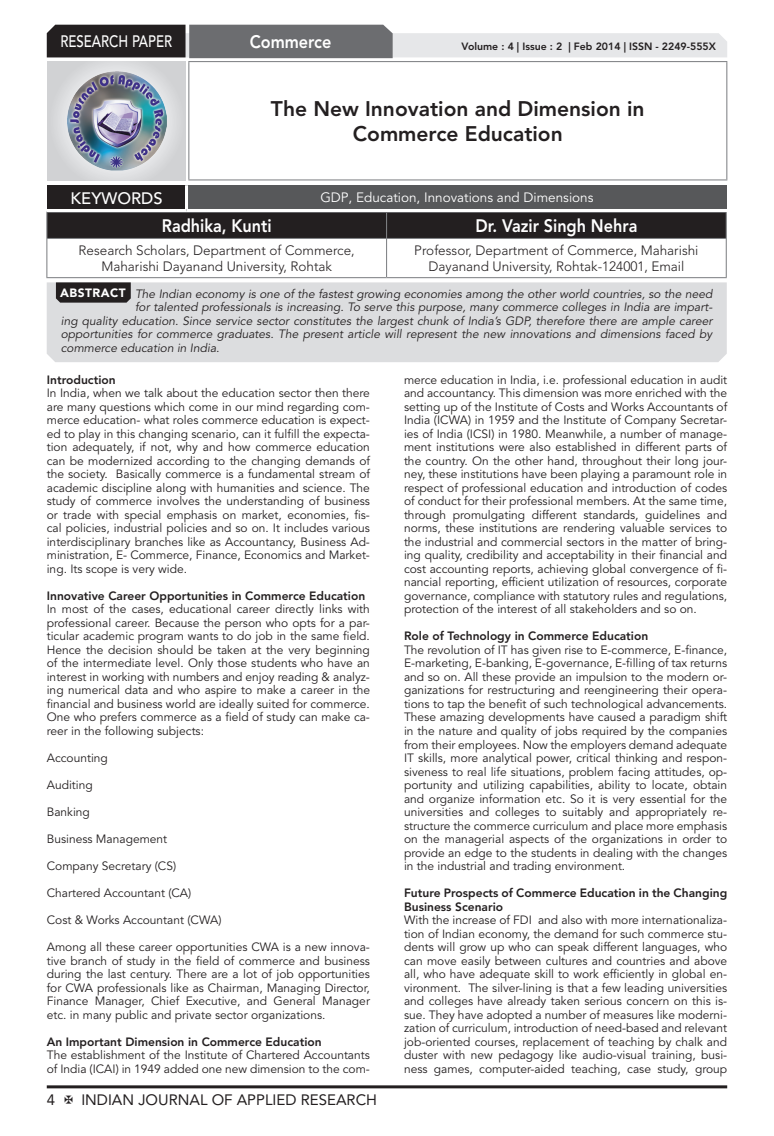
<style>
.page{position:relative;width:774px;height:1136px;background:#fff}
.page>*{position:absolute;margin:0;border:0;box-sizing:border-box;transform-origin:0 0}
.Articles_Head{font:800 21px "Avenir LT Std";color:#231f20}
.Author_Name{font:800 18px "Avenir LT Std";color:#fff;scale:.9 1}
.Subject_Name{font:800 18px "Avenir LT Std";color:#fff;scale:.9 1}
.Address{font:500 16.5px "Avenir LT Std";color:#fff;scale:.8 1}
.Address-2{font:500 16.5px "Avenir LT Std";color:#fff}
.t1{font:15px "Avenir LT Std";color:#231f20}
.Address-3{font:300 13.5px/16.2px "Avenir LT Std";color:#231f20;text-align:center}
.Address-4{font:13.5px "Avenir LT Std";color:#fff}
.Body_Text{font:12px/13.5px "Avenir LT Std";color:#231f20;text-align:justify}
.Body_Text-2{font:italic 12px "Avenir LT Std";color:#231f20}
.Bold{font:800 12px/13.5px "Avenir LT Std";color:#231f20}
.t2{font:900 12px "Avenir LT Std";letter-spacing:.04em;color:#fff}
.t3{font:800 10.5px "Avenir LT Std";color:#231f20}
</style>
<div class="page">
<hr style="left:47px;top:1085px;width:680px;height:3px;background:#231f20">
<div style="left:48px;top:62px;width:137px;height:118px;background:linear-gradient(to right,#d9dadc,#d8d9db)"></div>
<img style="left:68px;top:71px;width:99px;height:100px">
<svg style="left:47px;top:25px;width:680px;height:33px;background:#9e9e9f"></svg>
<hr style="left:188px;top:61px;width:539px;height:1px;background:#808285">
<hr style="left:188px;top:62px;width:1px;height:117px;background:#808285">
<hr style="left:726px;top:62px;width:1px;height:117px;background:#808285">
<hr style="left:188px;top:179px;width:539px;height:1px;background:#808285">
<hr style="left:46px;top:211px;width:341px;height:1px;background:#808285">
<div style="left:46px;top:212px;width:681px;height:26px;background:#231f20"></div>
<hr style="left:46px;top:238px;width:341px;height:1px;background:#808285">
<hr style="left:46px;top:239px;width:1px;height:38px;background:#808285">
<hr style="left:387px;top:238px;width:340px;height:1px;background:#808285">
<hr style="left:386px;top:239px;width:1px;height:38px;background:#808285">
<hr style="left:726px;top:239px;width:1px;height:38px;background:#808285">
<hr style="left:46px;top:277px;width:341px;height:1px;background:#808285">
<hr style="left:387px;top:277px;width:340px;height:1px;background:#808285">
<div style="left:47px;top:185px;width:139px;height:25px;background:#231f20"></div>
<div style="left:186px;top:185px;width:541px;height:25px;background:#57585a"></div>
<hr style="left:185px;top:185px;width:3px;height:24px;background:#fff">
<hr style="left:47px;top:209px;width:139px;height:3px;background:#fff">
<hr style="left:186px;top:209px;width:541px;height:3px;background:#fff">
<div style="left:47px;top:282px;width:680px;height:80px;background:#dcdddf"></div>
<svg style="left:56px;top:282px;width:75px;height:20px"></svg>
<h3 class="Address" style="left:60px;top:32px;width:141px">RESEARCH PAPER</h3>
<p class="Subject_Name" style="left:250px;top:31px;width:92px">Commerce</p>
<p class="t3" style="left:462px;top:41px;width:256px">Volume : 4 | Issue : 2 | Feb 2014 | ISSN - 2249-555X</p>
<p class="Articles_Head" style="left:271px;top:96px;width:375px">The New Innovation and Dimension in</p>
<p class="Articles_Head" style="left:353px;top:122px;width:211px">Commerce Education</p>
<p class="Address-2" style="left:71px;top:189px;width:94px">KEYWORDS</p>
<p class="Address-4" style="left:320px;top:189px;width:275px">GDP, Education, Innovations and Dimensions</p>
<p class="Author_Name" style="left:162px;top:215px;width:124px">Radhika, Kunti</p>
<p class="Author_Name" style="left:475px;top:215px;width:182px">Dr. Vazir Singh Nehra</p>
<p class="Address-3" style="left:79px;top:242px;width:278px">Research Scholars, Department of Commerce,<br>Maharishi Dayanand University, Rohtak</p>
<p class="Address-3" style="left:414px;top:242px;width:286px">Professor, Department of Commerce, Maharishi<br>Dayanand University, Rohtak-124001, Email</p>
<p class="t2" style="left:60px;top:286px;width:67px">ABSTRACT</p>
<p class="Body_Text-2" style="left:135px;top:287px;width:579px">The Indian economy is one of the fastest growing economies among the other world countries, so the need</p>
<p class="Body_Text-2" style="left:135px;top:300px;width:579px">for talented professionals is increasing. To serve this purpose, many commerce colleges in India are impart-</p>
<p class="Body_Text-2" style="left:61px;top:314px;width:653px">ing quality education. Since service sector constitutes the largest chunk of India’s GDP, therefore there are ample career</p>
<p class="Body_Text-2" style="left:61px;top:327px;width:653px">opportunities for commerce graduates. The present article will represent the new innovations and dimensions faced by</p>
<p class="Body_Text-2" style="left:61px;top:341px;width:160px">commerce education in India.</p>
<p class="Bold" style="left:47px;top:373px;width:70px">Introduction</p>
<p class="Body_Text" style="left:47px;top:386px;width:325px">In India, when we talk about the education sector then there are many questions which come in our mind regarding com&shy;merce education- what roles commerce education is expect&shy;ed to play in this changing scenario, can it fulfill the expecta&shy;tion adequately, if not, why and how commerce education can be modernized according to the changing demands of the society. Basically commerce is a fundamental stream of academic discipline along with humanities and science. The study of commerce involves the understanding of business or trade with special emphasis on market, economies, fis&shy;cal policies, industrial policies and so on. It includes various interdisciplinary branches like as Accountancy, Business Ad&shy;ministration, E- Commerce, Finance, Economics and Market&shy;ing. Its scope is very wide.</p>
<p class="Bold" style="left:47px;top:589px;width:320px">Innovative Career Opportunities in Commerce Education</p>
<p class="Body_Text" style="left:47px;top:602px;width:325px">In most of the cases, educational career directly links with professional career. Because the person who opts for a par&shy;ticular academic program wants to do job in the same field.<br>Hence the decision should be taken at the very beginning of the intermediate level. Only those students who have an interest in working with numbers and enjoy reading &amp; analyz&shy;ing numerical data and who aspire to make a career in the financial and business world are ideally suited for commerce.<br>One who prefers commerce as a field of study can make ca&shy;reer in the following subjects:</p>
<p class="Body_Text" style="left:47px;top:751px;width:63px">Accounting</p>
<p class="Body_Text" style="left:47px;top:778px;width:47px">Auditing</p>
<p class="Body_Text" style="left:47px;top:805px;width:45px">Banking</p>
<p class="Body_Text" style="left:47px;top:832px;width:122px">Business Management</p>
<p class="Body_Text" style="left:47px;top:859px;width:131px">Company Secretary (CS)</p>
<p class="Body_Text" style="left:47px;top:886px;width:146px">Chartered Accountant (CA)</p>
<p class="Body_Text" style="left:47px;top:913px;width:176px">Cost &amp; Works Accountant (CWA)</p>
<p class="Body_Text" style="left:47px;top:940px;width:325px">Among all these career opportunities CWA is a new innova&shy;tive branch of study in the field of commerce and business during the last century. There are a lot of job opportunities for CWA professionals like as Chairman, Managing Director, Finance Manager, Chief Executive, and General Manager etc. in many public and private sector organizations.</p>
<p class="Bold" style="left:47px;top:1034px;width:276px">An Important Dimension in Commerce Education</p>
<p class="Body_Text" style="left:47px;top:1048px;width:325px">The establishment of the Institute of Chartered Accountants of India (ICAI) in 1949 added one new dimension to the com-</p>
<p class="Body_Text" style="left:404px;top:373px;width:325px">merce education in India, i.e. professional education in audit and accountancy. This dimension was more enriched with the setting up of the Institute of Costs and Works Accountants of India (ICWA) in 1959 and the Institute of Company Secretar&shy;ies of India (ICSI) in 1980. Meanwhile, a number of manage&shy;ment institutions were also established in different parts of the country. On the other hand, throughout their long jour&shy;ney, these institutions have been playing a paramount role in respect of professional education and introduction of codes of conduct for their professional members. At the same time, through promulgating different standards, guidelines and norms, these institutions are rendering valuable services to the industrial and commercial sectors in the matter of bring&shy;ing quality, credibility and acceptability in their financial and cost accounting reports, achieving global convergence of fi&shy;nancial reporting, efficient utilization of resources, corporate governance, compliance with statutory rules and regulations, protection of the interest of all stakeholders and so on.</p>
<p class="Bold" style="left:404px;top:629px;width:246px">Role of Technology in Commerce Education</p>
<p class="Body_Text" style="left:404px;top:643px;width:325px">The revolution of IT has given rise to E-commerce, E-finance, E-marketing, E-banking, E-governance, E-filling of tax returns and so on. All these provide an impulsion to the modern or&shy;ganizations for restructuring and reengineering their opera&shy;tions to tap the benefit of such technological advancements.<br>These amazing developments have caused a paradigm shift in the nature and quality of jobs required by the companies from their employees. Now the employers demand adequate IT skills, more analytical power, critical thinking and respon&shy;siveness to real life situations, problem facing attitudes, op&shy;portunity and utilizing capabilities, ability to locate, obtain and organize information etc. So it is very essential for the universities and colleges to suitably and appropriately re&shy;structure the commerce curriculum and place more emphasis on the managerial aspects of the organizations in order to provide an edge to the students in dealing with the changes in the industrial and trading environment.</p>
<p class="Bold" style="left:404px;top:886px;width:325px">Future Prospects of Commerce Education in the Changing<br>Business Scenario</p>
<p class="Body_Text" style="left:404px;top:913px;width:325px">With the increase of FDI and also with more internationaliza&shy;tion of Indian economy, the demand for such commerce stu&shy;dents will grow up who can speak different languages, who can move easily between cultures and countries and above all, who have adequate skill to work efficiently in global en&shy;vironment. The silver-lining is that a few leading universities and colleges have already taken serious concern on this is&shy;sue. They have adopted a number of measures like moderni&shy;zation of curriculum, introduction of need-based and relevant job-oriented courses, replacement of teaching by chalk and duster with new pedagogy like audio-visual training, busi&shy;ness games, computer-aided teaching, case study, group</p>
<p class="t1" style="left:47px;top:1090px;width:10px">4</p>
<p class="t1" style="left:81px;top:1090px;width:297px">INDIAN JOURNAL OF APPLIED RESEARCH</p>
</div>
